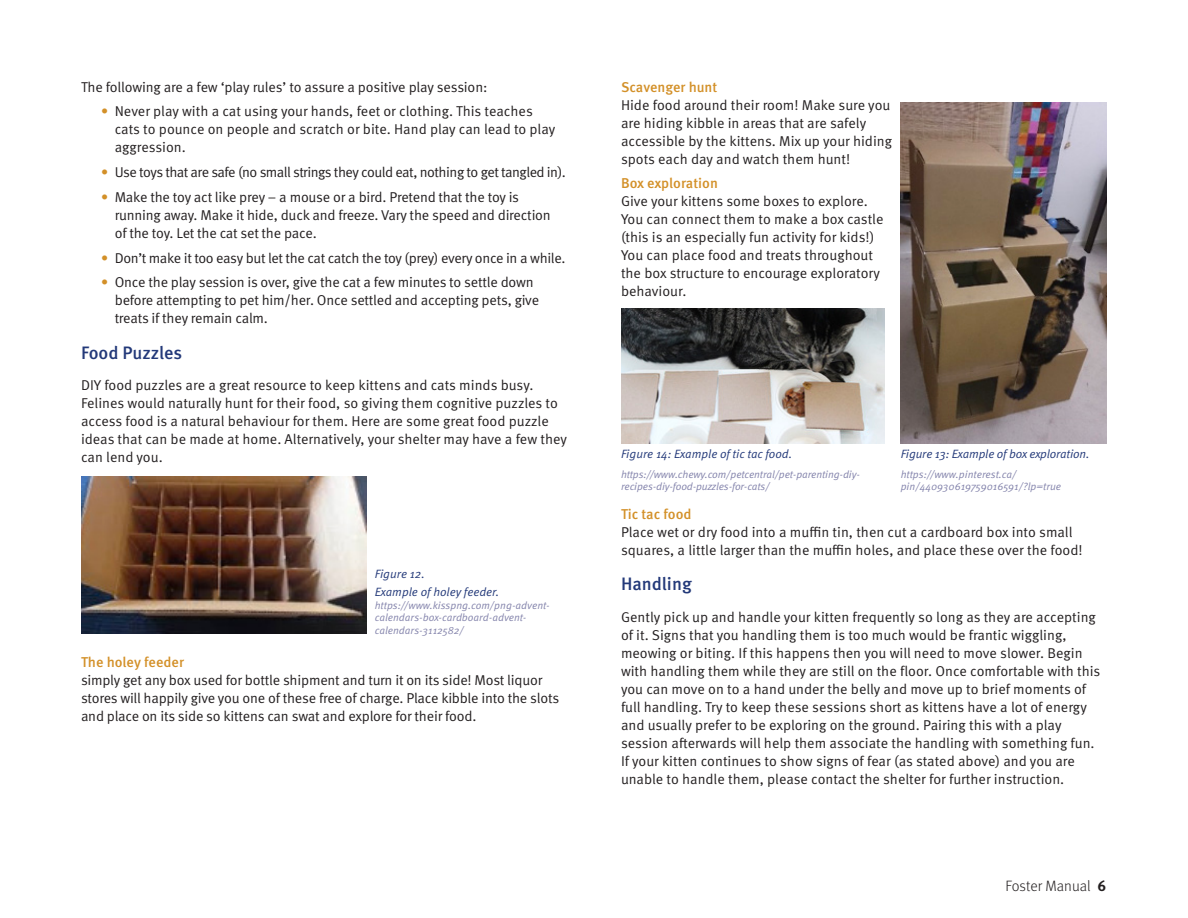
<style>
.page{position:relative;width:1188px;height:918px;background:#fff}
.page>*{position:absolute;margin:0;border:0;box-sizing:border-box;transform-origin:0 0}
.t1{font:500 18px "Meta Pro";color:#233979}
.t2{font:300 15px "Meta Pro";color:#231f20}
.Body{font:14.25px/18px "Meta Pro Norm";letter-spacing:-.005em;color:#231f20}
.Body-2{font:14.25px "Meta Pro Norm";letter-spacing:-.035em;color:#231f20}
.Body-3{font:14.25px "Meta Pro Norm";letter-spacing:-.025em;color:#231f20}
.Note{font:12px/18px "Meta Pro Norm Ita";letter-spacing:-.005em;color:#233979}
.Note-2{font:10.5px/12.6px "Meta Pro Norm Ita";letter-spacing:-.01em;color:#8383ab}
.s1{font-family:"Meta Pro";font-weight:500;color:#d39028}
.s2{font-weight:700}
</style>
<div class="page">
<img style="left:81px;top:476px;width:286px;height:158px">
<img style="left:901px;top:102px;width:206px;height:342px">
<img style="left:621px;top:308px;width:263px;height:136px">
<p class="Body" style="left:81px;top:77px;width:408px">The following are a few ‘play rules’ to assure a positive play session:</p>
<p class="Body" style="left:115px;top:102px;width:442px;text-indent:-14px"><span class="s1">•</span> Never play with a cat using your hands, feet or clothing. This teaches cats to pounce on people and scratch or bite. Hand play can lead to play aggression.</p>
<p class="Body-2" style="left:101px;top:162px;width:466px"><span class="s1">•</span> Use toys that are safe (no small strings they could eat, nothing to get tangled in).</p>
<p class="Body" style="left:115px;top:187px;width:438px;text-indent:-14px"><span class="s1">•</span> Make the toy act like prey – a mouse or a bird. Pretend that the toy is running away. Make it hide, duck and freeze. Vary the speed and direction of the toy. Let the cat set the pace.</p>
<p class="Body-3" style="left:101px;top:247px;width:466px"><span class="s1">•</span> Don’t make it too easy but let the cat catch the toy (prey) every once in a while.</p>
<p class="Body" style="left:115px;top:273px;width:426px;text-indent:-14px"><span class="s1">•</span> Once the play session is over, give the cat a few minutes to settle down before attempting to pet him/her. Once settled and accepting pets, give treats if they remain calm.</p>
<p class="t1" style="left:81px;top:338px;width:103px">Food Puzzles</p>
<p class="Body" style="left:81px;top:375px;width:488px">DIY food puzzles are a great resource to keep kittens and cats minds busy.<br>Felines would naturally hunt for their food, so giving them cognitive puzzles to access food is a natural behaviour for them. Here are some great food puzzle ideas that can be made at home. Alternatively, your shelter may have a few they can lend you.</p>
<p class="Note" style="left:375px;top:564px;width:126px">Figure 12.<br>Example of holey feeder.</p>
<p class="Note-2" style="left:375px;top:598px;width:177px">https://www.kisspng.com/png-advent&shy;calendars-box-cardboard-advent&shy;calendars-3112582/</p>
<p class="Body" style="left:81px;top:652px;width:480px"><span class="s1">The holey feeder<br></span>simply get any box used for bottle shipment and turn it on its side! Most liquor stores will happily give you one of these free of charge. Place kibble into the slots and place on its side so kittens can swat and explore for their food.</p>
<p class="Body" style="left:621px;top:77px;width:273px"><span class="s1">Scavenger hunt<br></span>Hide food around their room! Make sure you are hiding kibble in areas that are safely accessible by the kittens. Mix up your hiding spots each day and watch them hunt!</p>
<p class="Body" style="left:621px;top:174px;width:264px"><span class="s1">Box exploration<br></span>Give your kittens some boxes to explore.<br>You can connect them to make a box castle (this is an especially fun activity for kids!)<br>You can place food and treats throughout the box structure to encourage exploratory behaviour.</p>
<p class="Note" style="left:621px;top:444px;width:173px">Figure 14: Example of tic tac food.</p>
<p class="Note-2" style="left:621px;top:467px;width:240px">https://www.chewy.com/petcentral/pet-parenting-diy&shy;recipes-diy-food-puzzles-for-cats/</p>
<p class="Note" style="left:901px;top:444px;width:190px">Figure 13: Example of box exploration.</p>
<p class="Note-2" style="left:901px;top:467px;width:162px">https://www.pinterest.ca/ pin/440930619759016591/?lp=true</p>
<p class="Body" style="left:621px;top:504px;width:463px"><span class="s1">Tic tac food<br></span>Place wet or dry food into a muffin tin, then cut a cardboard box into small squares, a little larger than the muffin holes, and place these over the food!</p>
<p class="t1" style="left:621px;top:570px;width:72px">Handling</p>
<p class="Body" style="left:621px;top:607px;width:481px">Gently pick up and handle your kitten frequently so long as they are accepting of it. Signs that you handling them is too much would be frantic wiggling, meowing or biting. If this happens then you will need to move slower. Begin with handling them while they are still on the floor. Once comfortable with this you can move on to a hand under the belly and move up to brief moments of full handling. Try to keep these sessions short as kittens have a lot of energy and usually prefer to be exploring on the ground. Pairing this with a play session afterwards will help them associate the handling with something fun.<br>If your kitten continues to show signs of fear (as stated above) and you are unable to handle them, please contact the shelter for further instruction.</p>
<p class="t2" style="left:1006px;top:875px;width:102px">Foster Manual <span class="s2">6</span></p>
</div>
